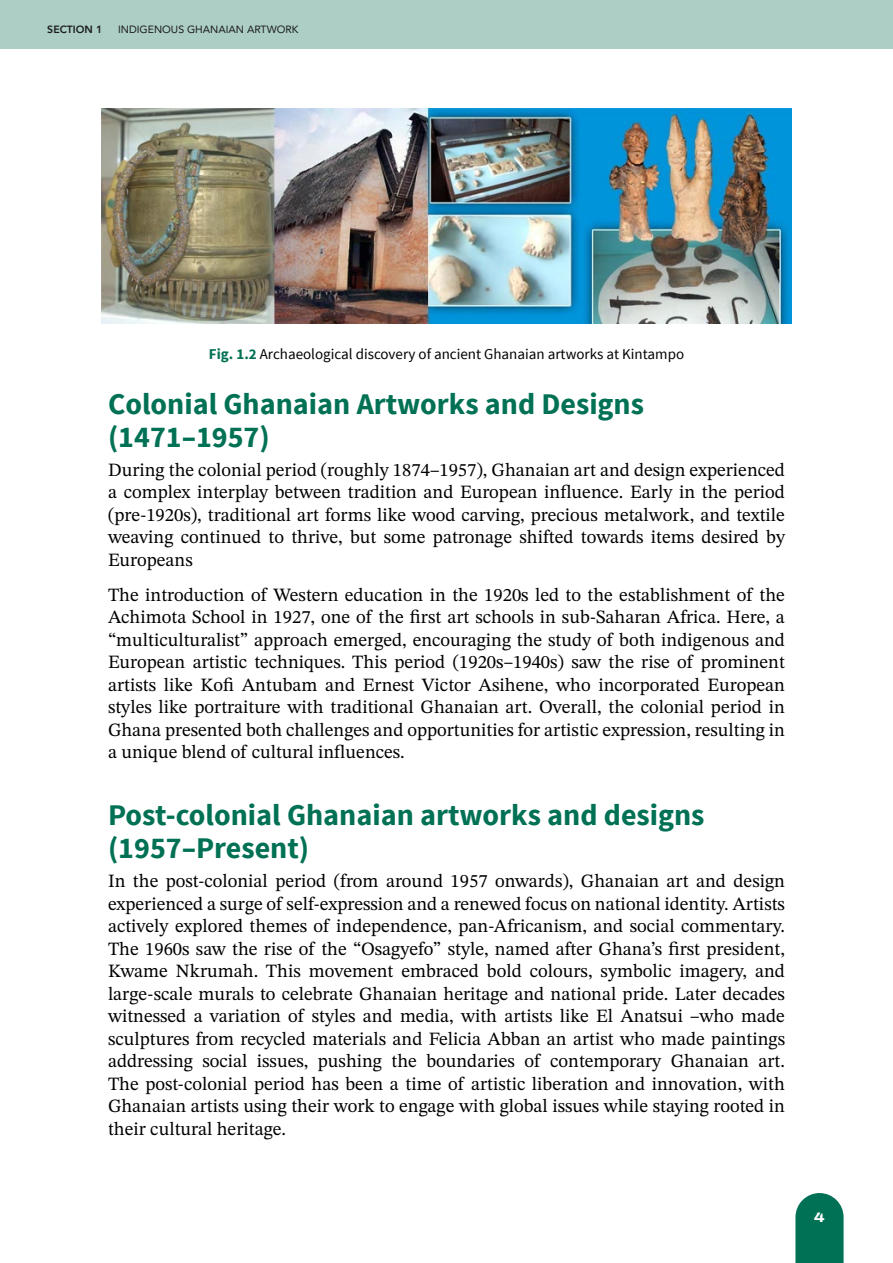
<style>
.page{position:relative;width:893px;height:1263px;background:#fff}
.page>*{position:absolute;margin:0;border:0;box-sizing:border-box;transform-origin:0 0}
.Heading_2{font:700 30px/33px "Source Sans Pro";color:#007154}
.Body{font:18.75px/22.5px "STIX Two Text";color:#000;text-align:justify}
.Figure_Caption{font:15px "Source Sans Pro";color:#000}
.t1{font:800 13.5px "Archivo Expanded";color:#fff}
.t2{font:10.5px "Avenir";color:#1a1a1a}
.t3{font:800 10.5px "Avenir";color:#1a1a1a}
.s1{font-weight:700;color:#007154}
</style>
<div class="page">
<div style="left:0;top:0;width:893px;height:49px;background:#adcec5"></div>
<svg style="left:795px;top:1193px;width:49px;height:70px;background:#177e63"></svg>
<img style="left:102px;top:108px;width:690px;height:215px">
<p class="t3" style="left:47px;top:21px;width:57px">SECTION 1</p>
<p class="t2" style="left:118px;top:21px;width:182px">INDIGENOUS GHANAIAN ARTWORK</p>
<p class="Figure_Caption" style="left:209px;top:345px;width:477px"><span class="s1">Fig. 1.2</span> Archaeological discovery of ancient Ghanaian artworks at Kintampo</p>
<p class="Heading_2" style="left:108px;top:388px;width:538px">Colonial Ghanaian Artworks and Designs (1471–1957)</p>
<p class="Body" style="left:108px;top:458px;width:678px">During the colonial period (roughly 1874–1957), Ghanaian art and design experienced a complex interplay between tradition and European influence. Early in the period (pre-1920s), traditional art forms like wood carving, precious metalwork, and textile weaving continued to thrive, but some patronage shifted towards items desired by Europeans</p>
<p class="Body" style="left:108px;top:583px;width:678px">The introduction of Western education in the 1920s led to the establishment of the Achimota School in 1927, one of the first art schools in sub-Saharan Africa. Here, a “multiculturalist” approach emerged, encouraging the study of both indigenous and European artistic techniques. This period (1920s–1940s) saw the rise of prominent artists like Kofi Antubam and Ernest Victor Asihene, who incorporated European styles like portraiture with traditional Ghanaian art. Overall, the colonial period in Ghana presented both challenges and opportunities for artistic expression, resulting in a unique blend of cultural influences.</p>
<p class="Heading_2" style="left:108px;top:800px;width:598px">Post-colonial Ghanaian artworks and designs (1957–Present)</p>
<p class="Body" style="left:108px;top:870px;width:679px">In the post-colonial period (from around 1957 onwards), Ghanaian art and design experienced a surge of self-expression and a renewed focus on national identity. Artists actively explored themes of independence, pan-Africanism, and social commentary.<br>The 1960s saw the rise of the “Osagyefo” style, named after Ghana’s first president, Kwame Nkrumah. This movement embraced bold colours, symbolic imagery, and large-scale murals to celebrate Ghanaian heritage and national pride. Later decades witnessed a variation of styles and media, with artists like El Anatsui –who made sculptures from recycled materials and Felicia Abban an artist who made paintings addressing social issues, pushing the boundaries of contemporary Ghanaian art.<br>The post-colonial period has been a time of artistic liberation and innovation, with Ghanaian artists using their work to engage with global issues while staying rooted in their cultural heritage.</p>
<p class="t1" style="left:814px;top:1207px;width:12px">4</p>
</div>
